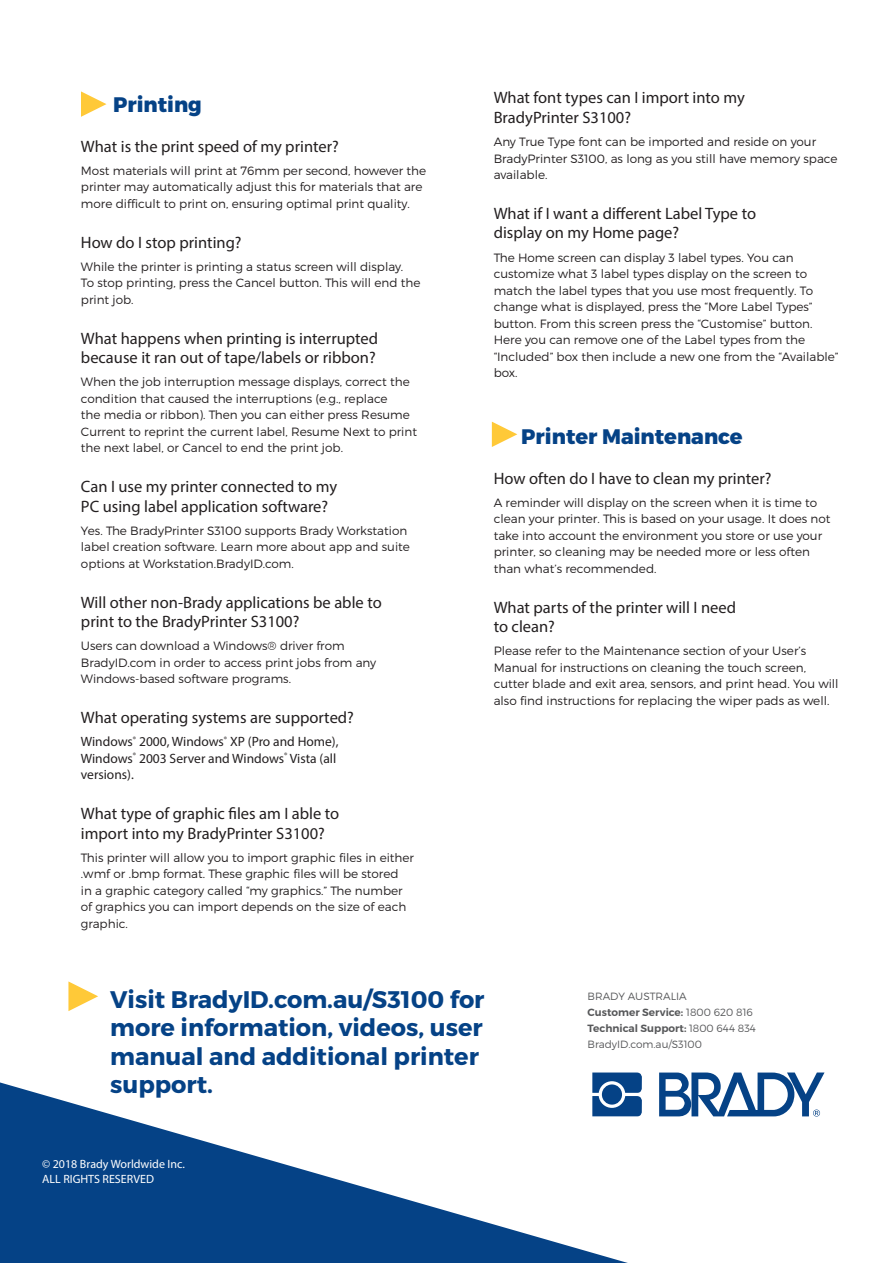
<style>
.page{position:relative;width:893px;height:1263px;background:#fff}
.page>*{position:absolute;margin:0;border:0;box-sizing:border-box;transform-origin:0 0}
._01_Product_Title{font:700 24px/28.5px "Montserrat";color:#054286}
._03_Subhead{font:800 21px "Montserrat";color:#054286}
.FAQ_questions{font:16.5px/19.5px "Myriad Pro";color:#231f20}
._05_Body_copy{font:13.5px/16.5px "Myriad Pro";color:#231f20}
._05_Body_copy-2{font:300 12px/16.5px "Montserrat";color:#231f20}
._05_Body_copy-3{font:12px/15px "Myriad Pro";color:#fff}
.t1{font:600 10.5px "Montserrat";color:#57585a}
.t2{font:300 10.5px "Montserrat";color:#57585a}
.s1{font-weight:300}
</style>
<div class="page">
<svg style="left:0;top:1082px;width:628px;height:181px;fill:#054286"></svg>
<svg style="left:592px;top:1072px;width:50px;height:44px;background:#35669d"></svg>
<div style="left:602px;top:1084px;width:20px;height:20px;background:#054286;border-radius:50%"></div>
<svg style="left:659px;top:1072px;width:165px;height:45px"></svg>
<svg style="left:68px;top:981px;width:30px;height:30px"></svg>
<svg style="left:81px;top:91px;width:25px;height:26px"></svg>
<svg style="left:492px;top:422px;width:25px;height:25px"></svg>
<p class="_03_Subhead" style="left:113px;top:91px;width:90px">Printing</p>
<p class="FAQ_questions" style="left:81px;top:136px;width:259px">What is the print speed of my printer?</p>
<p class="_05_Body_copy-2" style="left:81px;top:162px;width:347px">Most materials will print at 76mm per second, however the printer may automatically adjust this for materials that are more difficult to print on, ensuring optimal print quality.</p>
<p class="FAQ_questions" style="left:81px;top:232px;width:162px">How do I stop printing?</p>
<p class="_05_Body_copy-2" style="left:81px;top:258px;width:341px">While the printer is printing a status screen will display.<br>To stop printing, press the Cancel button. This will end the print job.</p>
<p class="FAQ_questions" style="left:81px;top:328px;width:299px">What happens when printing is interrupted because it ran out of tape/labels or ribbon?</p>
<p class="_05_Body_copy-2" style="left:81px;top:374px;width:338px">When the job interruption message displays, correct the condition that caused the interruptions (e.g., replace<br>the media or ribbon). Then you can either press Resume Current to reprint the current label, Resume Next to print the next label, or Cancel to end the print job.</p>
<p class="FAQ_questions" style="left:81px;top:476px;width:258px">Can I use my printer connected to my<br>PC using label application software?</p>
<p class="_05_Body_copy-2" style="left:81px;top:522px;width:330px">Yes. The BradyPrinter S3100 supports Brady Workstation label creation software. Learn more about app and suite options at Workstation.BradyID.com.</p>
<p class="FAQ_questions" style="left:81px;top:592px;width:302px">Will other non-Brady applications be able to print to the BradyPrinter S3100?</p>
<p class="_05_Body_copy-2" style="left:81px;top:638px;width:297px">Users can download a Windows® driver from<br>BradyID.com in order to access print jobs from any<br>Windows-based software programs.</p>
<p class="FAQ_questions" style="left:81px;top:707px;width:274px">What operating systems are supported?</p>
<p class="_05_Body_copy" style="left:81px;top:733px;width:259px">Windows<sup>®</sup> 2000, Windows<sup>®</sup> XP (Pro and Home),<br>Windows<sup>®</sup> 2003 Server and Windows<sup>®</sup> Vista (all versions).</p>
<p class="FAQ_questions" style="left:81px;top:803px;width:260px">What type of graphic files am I able to import into my BradyPrinter S3100?</p>
<p class="_05_Body_copy-2" style="left:81px;top:849px;width:335px">This printer will allow you to import graphic files in either .wmf or .bmp format. These graphic files will be stored<br>in a graphic category called “my graphics.” The number of graphics you can import depends on the size of each graphic.</p>
<p class="FAQ_questions" style="left:494px;top:88px;width:253px">What font types can I import into my<br>BradyPrinter S3100?</p>
<p class="_05_Body_copy-2" style="left:494px;top:133px;width:345px">Any True Type font can be imported and reside on your<br>BradyPrinter S3100, as long as you still have memory space available.</p>
<p class="FAQ_questions" style="left:494px;top:203px;width:264px">What if I want a different Label Type to display on my Home page?</p>
<p class="_05_Body_copy-2" style="left:494px;top:249px;width:346px">The Home screen can display 3 label types. You can customize what 3 label types display on the screen to match the label types that you use most frequently. To change what is displayed, press the “More Label Types” button. From this screen press the “Customise” button.<br>Here you can remove one of the Label types from the “Included” box then include a new one from the “Available” box.</p>
<p class="_03_Subhead" style="left:521px;top:423px;width:223px">Printer Maintenance</p>
<p class="FAQ_questions" style="left:494px;top:468px;width:279px">How often do I have to clean my printer?</p>
<p class="_05_Body_copy-2" style="left:494px;top:494px;width:338px">A reminder will display on the screen when it is time to clean your printer. This is based on your usage. It does not take into account the environment you store or use your printer, so cleaning may be needed more or less often than what’s recommended.</p>
<p class="FAQ_questions" style="left:494px;top:597px;width:244px">What parts of the printer will I need to clean?</p>
<p class="_05_Body_copy-2" style="left:494px;top:643px;width:346px">Please refer to the Maintenance section of your User’s Manual for instructions on cleaning the touch screen, cutter blade and exit area, sensors, and print head. You will also find instructions for replacing the wiper pads as well.</p>
<p class="_01_Product_Title" style="left:110px;top:985px;width:376px">Visit BradyID.com.au/S3100 for more information, videos, user manual and additional printer support.</p>
<p class="t2" style="left:588px;top:989px;width:101px">BRADY AUSTRALIA</p>
<p class="t1" style="left:588px;top:1005px;width:167px">Customer Service: <span class="s1">1800 620 816</span></p>
<p class="t1" style="left:588px;top:1022px;width:170px">Technical Support: <span class="s1">1800 644 834</span></p>
<p class="t2" style="left:588px;top:1038px;width:116px">BradyID.com.au/S3100</p>
<p class="_05_Body_copy-3" style="left:42px;top:1156px;width:144px">© 2018 Brady Worldwide Inc.<br>ALL RIGHTS RESERVED</p>
</div>
